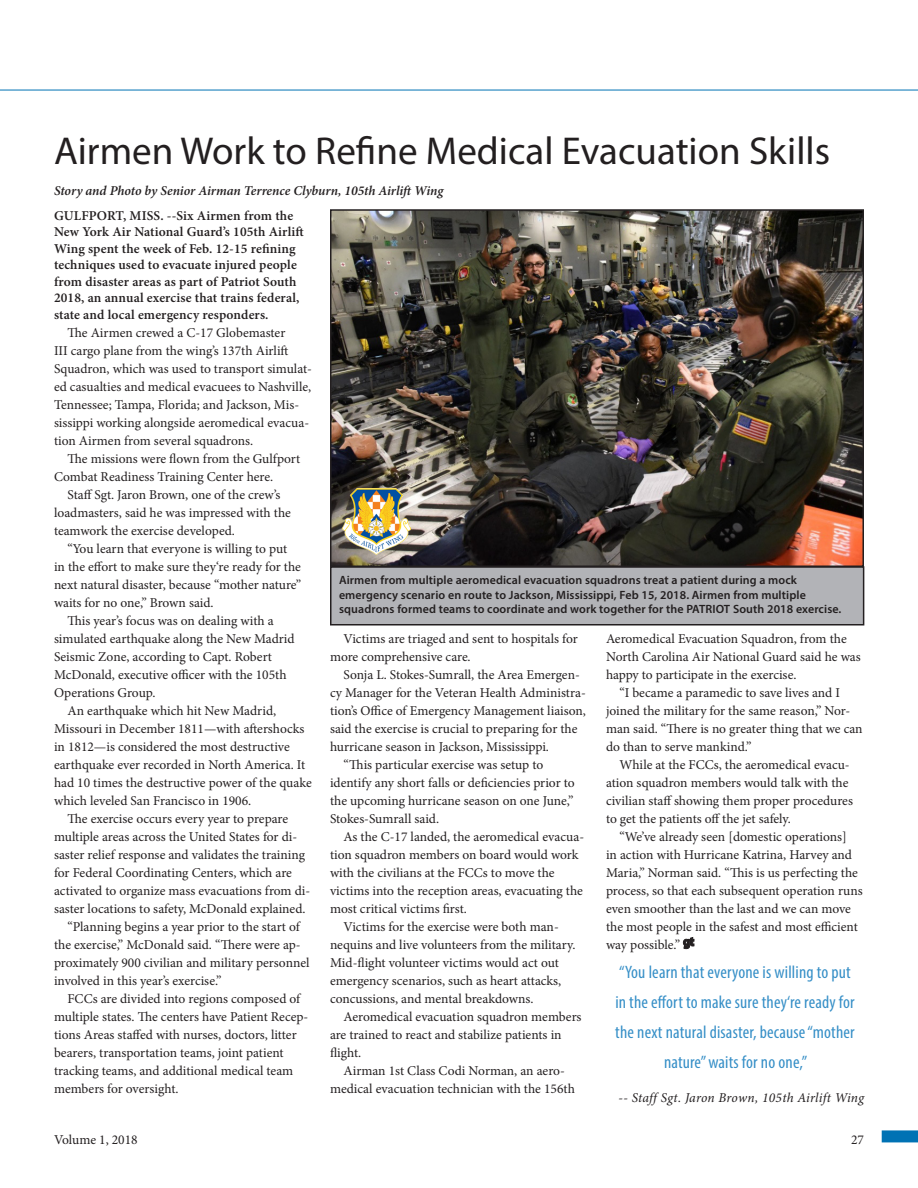
<style>
.page{position:relative;width:918px;height:1188px;background:#fff}
.page>*{position:absolute;margin:0;border:0;box-sizing:border-box;transform-origin:0 0}
.section_feature_titl{font:39px "Myriad Pro";color:#231f20}
.Air_Nat_l_Guard_pull{font:condensed 18px/30px "Myriad Pro";letter-spacing:.01em;color:#368fc7;text-align:center}
.body_main{font:13.5px/18px "Minion Pro";letter-spacing:-.005em;color:#231f20}
.article_lead-in{font:600 13.5px/16.5px "Minion Pro";letter-spacing:.01em;color:#231f20}
.body_main-2{font:italic 600 13.5px "Minion Pro";letter-spacing:-.005em;color:#231f20}
.pull_quote_ATTR{font:italic 13.5px "Minion Pro";letter-spacing:.015em;color:#231f20}
.photo_caption{font:600 12px/14.4px "Myriad Pro";letter-spacing:.01em;color:#231f20}
</style>
<div class="page">
<hr style="left:0;top:90px;width:918px;height:1px;background:#0072b4">
<div style="left:882px;top:1130px;width:36px;height:12px;background:#0072b4"></div>
<svg style="left:683px;top:937px;width:11px;height:12px"></svg>
<div style="left:331px;top:567px;width:533px;height:58px;background:#b2b3b7"></div>
<div style="left:330px;top:566px;width:534px;height:60px;border:2px solid #231f20"></div>
<img style="left:333px;top:212px;width:528px;height:352px">
<div style="left:330px;top:209px;width:534px;height:358px;border:2px solid #231f20"></div>
<img style="left:343px;top:489px;width:67px;height:66px">
<p class="section_feature_titl" style="left:54px;top:127px;width:778px">Airmen Work to Refine Medical Evacuation Skills</p>
<p class="body_main-2" style="left:54px;top:181px;width:391px">Story and Photo by Senior Airman Terrence Clyburn, 105th Airlift Wing</p>
<p class="article_lead-in" style="left:54px;top:207px;width:251px">GULFPORT, MISS. --Six Airmen from the New York Air National Guard’s 105th Airlift Wing spent the week of Feb. 12-15 refining techniques used to evacuate injured people from disaster areas as part of Patriot South 2018, an annual exercise that trains federal, state and local emergency responders.</p>
<p class="body_main" style="left:54px;top:324px;width:260px;text-indent:14px">The Airmen crewed a C-17 Globemaster<br>III cargo plane from the wing’s 137th Airlift Squadron, which was used to transport simulat&shy;ed casualties and medical evacuees to Nashville, Tennessee; Tampa, Florida; and Jackson, Mis&shy;sissippi working alongside aeromedical evacua&shy;tion Airmen from several squadrons.</p>
<p class="body_main" style="left:54px;top:450px;width:248px;text-indent:14px">The missions were flown from the Gulfport<br>Combat Readiness Training Center here.</p>
<p class="body_main" style="left:54px;top:486px;width:238px;text-indent:14px">Staff Sgt. Jaron Brown, one of the crew’s loadmasters, said he was impressed with the teamwork the exercise developed.</p>
<p class="body_main" style="left:54px;top:540px;width:249px;text-indent:14px">“You learn that everyone is willing to put in the effort to make sure they‘re ready for the next natural disaster, because “mother nature” waits for no one,” Brown said.</p>
<p class="body_main" style="left:54px;top:612px;width:242px;text-indent:14px">This year’s focus was on dealing with a simulated earthquake along the New Madrid Seismic Zone, according to Capt. Robert McDonald, executive officer with the 105th Operations Group.</p>
<p class="body_main" style="left:54px;top:702px;width:259px;text-indent:14px">An earthquake which hit New Madrid, Missouri in December 1811—with aftershocks in 1812—is considered the most destructive earthquake ever recorded in North America. It had 10 times the destructive power of the quake which leveled San Francisco in 1906.</p>
<p class="body_main" style="left:54px;top:810px;width:258px;text-indent:14px">The exercise occurs every year to prepare multiple areas across the United States for di&shy;saster relief response and validates the training for Federal Coordinating Centers, which are activated to organize mass evacuations from di&shy;saster locations to safety, McDonald explained.</p>
<p class="body_main" style="left:54px;top:918px;width:257px;text-indent:14px">“Planning begins a year prior to the start of the exercise,” McDonald said. “There were ap&shy;proximately 900 civilian and military personnel involved in this year’s exercise.”</p>
<p class="body_main" style="left:54px;top:990px;width:256px;text-indent:14px">FCCs are divided into regions composed of multiple states. The centers have Patient Recep&shy;tions Areas staffed with nurses, doctors, litter bearers, transportation teams, joint patient tracking teams, and additional medical team members for oversight.</p>
<p class="photo_caption" style="left:339px;top:573px;width:504px">Airmen from multiple aeromedical evacuation squadrons treat a patient during a mock emergency scenario en route to Jackson, Mississippi, Feb 15, 2018. Airmen from multiple squadrons formed teams to coordinate and work together for the PATRIOT South 2018 exercise.</p>
<p class="body_main" style="left:330px;top:630px;width:249px;text-indent:14px">Victims are triaged and sent to hospitals for more comprehensive care.</p>
<p class="body_main" style="left:330px;top:666px;width:257px;text-indent:14px">Sonja L. Stokes-Sumrall, the Area Emergen&shy;cy Manager for the Veteran Health Administra&shy;tion’s Office of Emergency Management liaison, said the exercise is crucial to preparing for the hurricane season in Jackson, Mississippi.</p>
<p class="body_main" style="left:330px;top:756px;width:246px;text-indent:14px">“This particular exercise was setup to identify any short falls or deficiencies prior to the upcoming hurricane season on one June,” Stokes-Sumrall said.</p>
<p class="body_main" style="left:330px;top:828px;width:256px;text-indent:14px">As the C-17 landed, the aeromedical evacua&shy;tion squadron members on board would work with the civilians at the FCCs to move the victims into the reception areas, evacuating the most critical victims first.</p>
<p class="body_main" style="left:330px;top:918px;width:247px;text-indent:14px">Victims for the exercise were both man&shy;nequins and live volunteers from the military.<br>Mid-flight volunteer victims would act out emergency scenarios, such as heart attacks, concussions, and mental breakdowns.</p>
<p class="body_main" style="left:330px;top:1008px;width:253px;text-indent:14px">Aeromedical evacuation squadron members are trained to react and stabilize patients in flight.</p>
<p class="body_main" style="left:330px;top:1062px;width:246px;text-align:center">Airman 1st Class Codi Norman, an aero&shy;medical evacuation technician with the 156th</p>
<p class="body_main" style="left:606px;top:630px;width:256px">Aeromedical Evacuation Squadron, from the<br>North Carolina Air National Guard said he was happy to participate in the exercise.</p>
<p class="body_main" style="left:606px;top:684px;width:258px;text-indent:14px">“I became a paramedic to save lives and I joined the military for the same reason,” Nor&shy;man said. “There is no greater thing that we can do than to serve mankind.”</p>
<p class="body_main" style="left:606px;top:756px;width:248px;text-indent:14px">While at the FCCs, the aeromedical evacu&shy;ation squadron members would talk with the civilian staff showing them proper procedures to get the patients off the jet safely.</p>
<p class="body_main" style="left:606px;top:828px;width:258px;text-indent:14px">“We’ve already seen [domestic operations]<br>in action with Hurricane Katrina, Harvey and Maria,” Norman said. “This is us perfecting the process, so that each subsequent operation runs even smoother than the last and we can move the most people in the safest and most efficient way possible.”</p>
<p class="Air_Nat_l_Guard_pull" style="left:615px;top:957px;width:241px">“You learn that everyone is willing to put in the effort to make sure they‘re ready for the next natural disaster, because “mother nature” waits for no one,”</p>
<p class="pull_quote_ATTR" style="left:619px;top:1088px;width:247px">-- Staff Sgt. Jaron Brown, 105th Airlift Wing</p>
<p class="body_main" style="left:54px;top:1131px;width:85px">Volume 1, 2018</p>
<p class="body_main" style="left:851px;top:1131px;width:14px">27</p>
</div>
